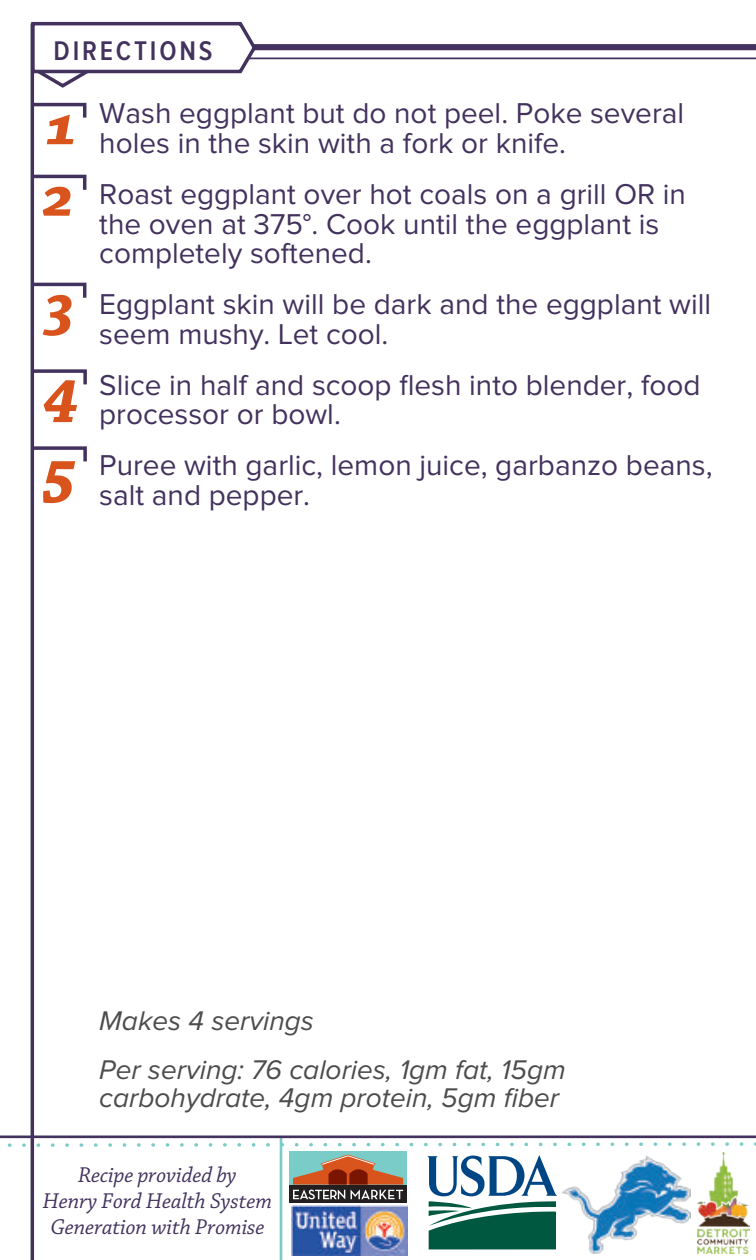
<style>
.page{position:relative;width:756px;height:1260px;background:#fff}
.page>*{position:absolute;margin:0;border:0;box-sizing:border-box;transform-origin:0 0}
.t1{font:italic 700 64.75px "Chaparral Pro";color:#d9531c}
.t2{font:29.75px/29.8px "Proxima Nova";color:#42325d}
.t3{font:italic 28px/49px "Proxima Nova";color:#4b4c4d}
.t4{font:600 28px "Proxima Nova Cond";letter-spacing:.1em;color:#42325d}
.t5{font:italic 22.75px/25.9px "Chaparral Pro";letter-spacing:-.005em;color:#42325d;text-align:center}
</style>
<div class="page">
<svg style="left:34px;top:368px;width:53px;height:20px"></svg>
<svg style="left:30px;top:281px;width:57px;height:55px"></svg>
<svg style="left:30px;top:21px;width:228px;height:69px"></svg>
<div style="left:253px;top:44px;width:503px;height:6px;background:#42325d"></div>
<hr style="left:249px;top:58px;width:507px;height:1px;background:#42325d">
<svg style="left:30px;top:101px;width:57px;height:43px"></svg>
<svg style="left:30px;top:173px;width:57px;height:43px"></svg>
<hr style="left:31px;top:24px;width:3px;height:1236px;background:#42325d">
<hr style="left:280px;top:1138px;width:2px;height:122px;background:#7accc8">
<svg style="left:7px;top:1141px;width:749px;height:8px"></svg>
<hr style="left:0;top:1136px;width:756px;height:2px;background:#42325d">
<svg style="left:34px;top:445px;width:53px;height:58px"></svg>
<img style="left:562px;top:1156px;width:129px;height:98px">
<div style="left:289px;top:1186px;width:118px;height:17px;background:#231f20"></div>
<div style="left:289px;top:1151px;width:118px;height:34px;background:#7accc8"></div>
<svg style="left:293px;top:1155px;width:110px;height:44px"></svg>
<img style="left:291px;top:1206px;width:117px;height:50px">
<svg style="left:427px;top:1155px;width:131px;height:94px"></svg>
<img style="left:697px;top:1152px;width:53px;height:101px">
<p class="t4" style="left:54px;top:37px;width:160px">DIRECTIONS</p>
<h1 class="t1" style="left:43px;top:364px;width:37px">4</h1>
<p class="t2" style="left:99px;top:100px;width:587px">Wash eggplant but do not peel. Poke several holes in the skin with a fork or knife.</p>
<p class="t2" style="left:99px;top:180px;width:588px">Roast eggplant over hot coals on a grill OR in the oven at 375°. Cook until the eggplant is completely softened.</p>
<p class="t2" style="left:99px;top:291px;width:613px">Eggplant skin will be dark and the eggplant will seem mushy. Let cool.</p>
<p class="t2" style="left:99px;top:371px;width:603px">Slice in half and scoop flesh into blender, food processor or bowl.</p>
<p class="t2" style="left:99px;top:452px;width:615px">Puree with garlic, lemon juice, garbanzo beans, salt and pepper.</p>
<p class="t3" style="left:99px;top:997px;width:468px">Makes 4 servings<br>Per serving: 76 calories, 1gm fat, 15gm</p>
<p class="t3" style="left:99px;top:1074px;width:461px">carbohydrate, 4gm protein, 5gm fiber</p>
<p class="t5" style="left:43px;top:1163px;width:231px">Recipe provided by<br>Henry Ford Health System<br>Generation with Promise</p>
</div>
